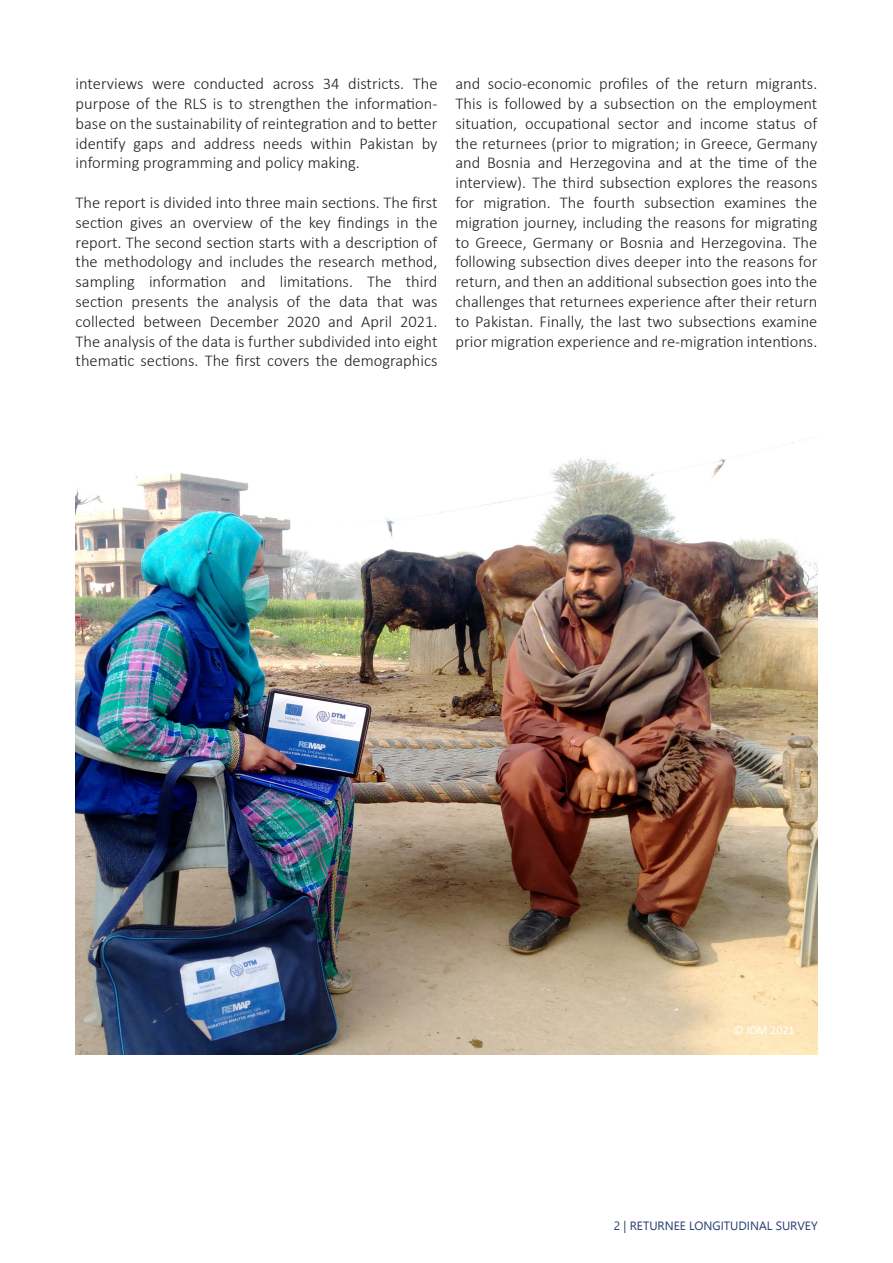
<style>
.page{position:relative;width:893px;height:1263px;background:#fff}
.page>*{position:absolute;margin:0;border:0;box-sizing:border-box;transform-origin:0 0}
.Body_text{font:300 16.5px/19.8px "Calibri";color:#231f20;text-align:justify}
.t1{font:12px "Nirmala UI";color:#27396f}
.t2{font:12px "Calibri";color:#fff}
</style>
<div class="page">
<img style="left:76px;top:442px;width:741px;height:612px">
<p class="Body_text" style="left:76px;top:74px;width:363px">interviews were conducted across 34 districts. The purpose of the RLS is to strengthen the information&shy;base on the sustainability of reintegration and to better identify gaps and address needs within Pakistan by informing programming and policy making.</p>
<p class="Body_text" style="left:76px;top:192px;width:363px">The report is divided into three main sections. The first section gives an overview of the key findings in the report. The second section starts with a description of the methodology and includes the research method, sampling information and limitations. The third section presents the analysis of the data that was collected between December 2020 and April 2021.<br>The analysis of the data is further subdivided into eight thematic sections. The first covers the demographics</p>
<p class="Body_text" style="left:455px;top:74px;width:363px">and socio-economic profiles of the return migrants.<br>This is followed by a subsection on the employment situation, occupational sector and income status of the returnees (prior to migration; in Greece, Germany and Bosnia and Herzegovina and at the time of the interview). The third subsection explores the reasons for migration. The fourth subsection examines the migration journey, including the reasons for migrating to Greece, Germany or Bosnia and Herzegovina. The following subsection dives deeper into the reasons for return, and then an additional subsection goes into the challenges that returnees experience after their return to Pakistan. Finally, the last two subsections examine prior migration experience and re-migration intentions.</p>
<p class="t2" style="left:734px;top:1022px;width:62px">© IOM 2021</p>
<p class="t1" style="left:614px;top:1216px;width:205px">2 | RETURNEE LONGITUDINAL SURVEY</p>
</div>
